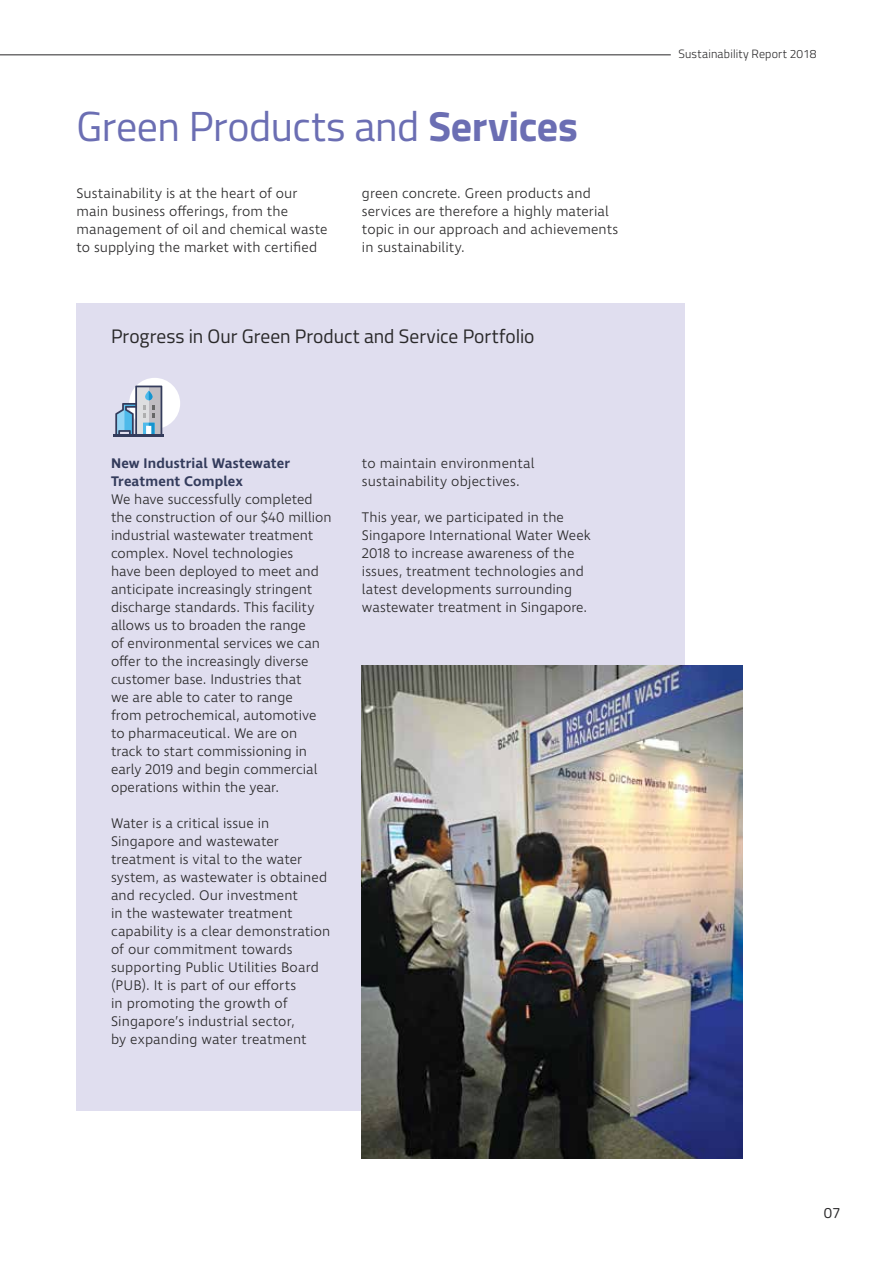
<style>
.page{position:relative;width:893px;height:1263px;background:#fff}
.page>*{position:absolute;margin:0;border:0;box-sizing:border-box;transform-origin:0 0}
.t1{font:42px "Titillium Web";letter-spacing:-.01em;color:#6b6eb3}
.t2{font:19.5px "Titillium Web";color:#292829}
.t3{font:15px "Titillium Web";color:#292829}
.t4{font:14.25px/18px "Ingra Regular 7";color:#292829}
.t5{font:14.25px/18px "Ingra Regular 5";letter-spacing:.005em;color:#343c5c}
.t6{font:300 12px "Titillium Web";letter-spacing:.015em;color:#292829}
.s1{font-weight:700}
</style>
<div class="page">
<div style="left:77px;top:304px;width:608px;height:807px;background:#e0deef"></div>
<img style="left:362px;top:665px;width:380px;height:493px">
<div style="left:129px;top:378px;width:51px;height:51px;background:#fff;border-radius:50%"></div>
<hr style="left:113px;top:434px;width:51px;height:3px;background:#343c5c">
<svg style="left:115px;top:386px;width:47px;height:48px"></svg>
<hr style="left:0;top:55px;width:671px;height:1px;background:#292829">
<h1 class="t1" style="left:77px;top:96px;width:503px">Green Products and <span class="s1">Services</span></h1>
<p class="t4" style="left:77px;top:185px;width:252px">Sustainability is at the heart of our main business offerings, from the management of oil and chemical waste to supplying the market with certified</p>
<p class="t4" style="left:362px;top:185px;width:258px">green concrete. Green products and services are therefore a highly material topic in our approach and achievements in sustainability.</p>
<h2 class="t2" style="left:111px;top:322px;width:425px">Progress in Our Green Product and Service Portfolio</h2>
<p class="t5" style="left:111px;top:455px;width:181px">New Industrial Wastewater<br>Treatment Complex</p>
<p class="t4" style="left:111px;top:491px;width:222px">We have successfully completed the construction of our $40 million industrial wastewater treatment complex. Novel technologies<br>have been deployed to meet and anticipate increasingly stringent discharge standards. This facility allows us to broaden the range<br>of environmental services we can offer to the increasingly diverse customer base. Industries that<br>we are able to cater to range<br>from petrochemical, automotive to pharmaceutical. We are on track to start commissioning in early 2019 and begin commercial operations within the year.</p>
<p class="t4" style="left:111px;top:815px;width:221px">Water is a critical issue in<br>Singapore and wastewater treatment is vital to the water system, as wastewater is obtained and recycled. Our investment<br>in the wastewater treatment capability is a clear demonstration of our commitment towards supporting Public Utilities Board (PUB). It is part of our efforts<br>in promoting the growth of<br>Singapore’s industrial sector,<br>by expanding water treatment</p>
<p class="t4" style="left:362px;top:455px;width:174px">to maintain environmental sustainability objectives.</p>
<p class="t4" style="left:362px;top:509px;width:231px">This year, we participated in the Singapore International Water Week 2018 to increase awareness of the issues, treatment technologies and latest developments surrounding wastewater treatment in Singapore.</p>
<p class="t6" style="left:678px;top:45px;width:140px">Sustainability Report 2018</p>
<p class="t3" style="left:824px;top:1202px;width:18px">07</p>
</div>
